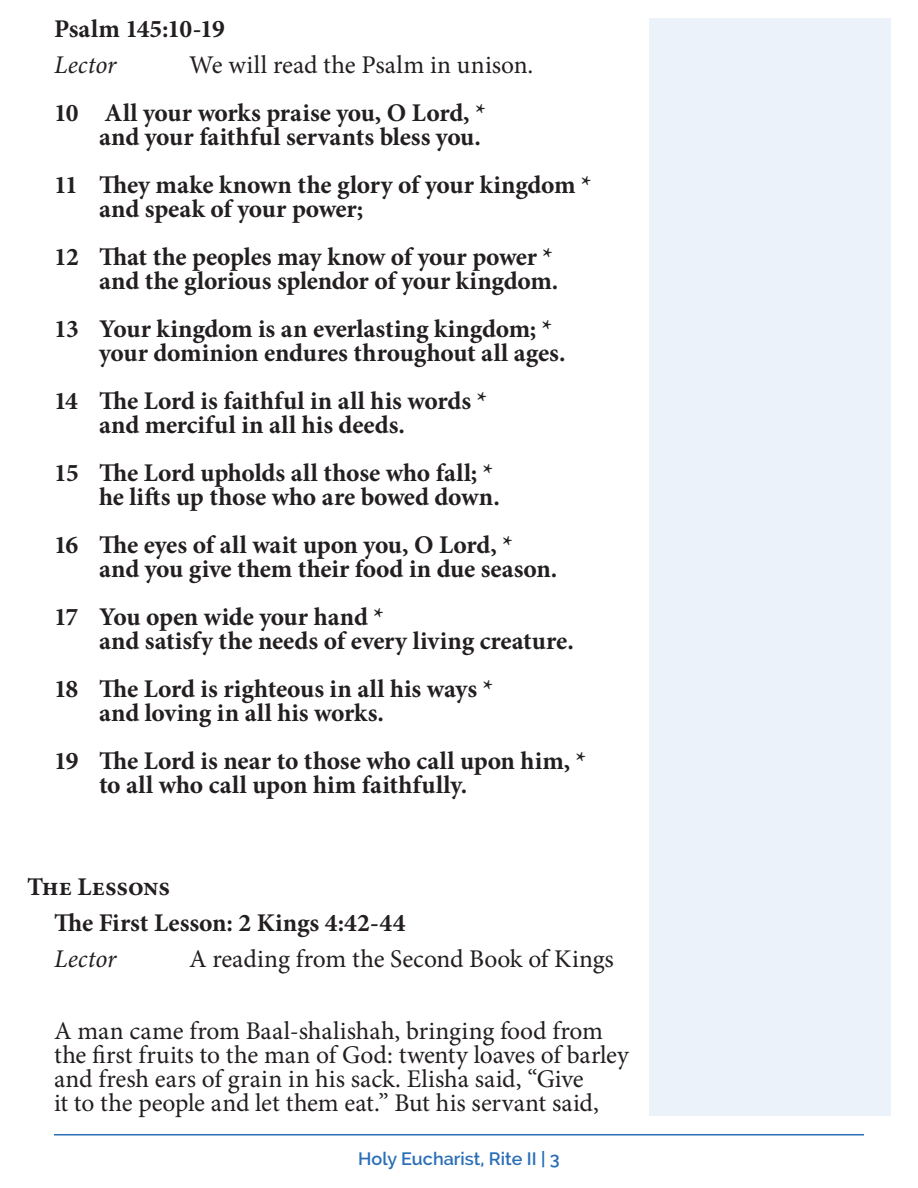
<style>
.page{position:relative;width:918px;height:1188px;background:#fff}
.page>*{position:absolute;margin:0;border:0;box-sizing:border-box;transform-origin:0 0}
.People{font:700 25.5px "Minion Pro";color:#231f20}
.People-2{font:25.5px/24px "Minion Pro";color:#231f20}
.People-3{font:italic 25.5px "Minion Pro";color:#231f20}
.Section_Header{font:700 25.5px "Minion Pro";color:#231f20}
.t1{font:600 18px "Raleway";color:#296eb7}
</style>
<div class="page">
<hr style="left:54px;top:1134px;width:810px;height:2px;background:#296eb7">
<div style="left:649px;top:18px;width:242px;height:1098px;background:#ebf2f9"></div>
<p class="People" style="left:54px;top:10px;width:173px">Psalm 145:10-19</p>
<p class="People-3" style="left:54px;top:47px;width:64px">Lector</p>
<p class="People-2" style="left:189px;top:53px;width:346px">We will read the Psalm in unison.</p>
<p class="People" style="left:54px;top:94px;width:433px">10 All your works praise you, O Lord, *</p>
<p class="People" style="left:99px;top:118px;width:384px">and your faithful servants bless you.</p>
<p class="People" style="left:54px;top:166px;width:539px">11 They make known the glory of your kingdom *</p>
<p class="People" style="left:99px;top:190px;width:266px">and speak of your power;</p>
<p class="People" style="left:54px;top:238px;width:500px">12 That the peoples may know of your power *</p>
<p class="People" style="left:99px;top:262px;width:461px">and the glorious splendor of your kingdom.</p>
<p class="People" style="left:54px;top:310px;width:500px">13 Your kingdom is an everlasting kingdom; *</p>
<p class="People" style="left:99px;top:334px;width:468px">your dominion endures throughout all ages.</p>
<p class="People" style="left:54px;top:382px;width:435px">14 The Lord is faithful in all his words *</p>
<p class="People" style="left:99px;top:406px;width:308px">and merciful in all his deeds.</p>
<p class="People" style="left:54px;top:454px;width:441px">15 The Lord upholds all those who fall; *</p>
<p class="People" style="left:99px;top:478px;width:402px">he lifts up those who are bowed down.</p>
<p class="People" style="left:54px;top:526px;width:460px">16 The eyes of all wait upon you, O Lord, *</p>
<p class="People" style="left:99px;top:550px;width:460px">and you give them their food in due season.</p>
<p class="People" style="left:54px;top:598px;width:331px">17 You open wide your hand *</p>
<p class="People" style="left:99px;top:622px;width:476px">and satisfy the needs of every living creature.</p>
<p class="People" style="left:54px;top:670px;width:441px">18 The Lord is righteous in all his ways *</p>
<p class="People" style="left:99px;top:694px;width:286px">and loving in all his works.</p>
<p class="People" style="left:54px;top:742px;width:534px">19 The Lord is near to those who call upon him, *</p>
<p class="People" style="left:99px;top:766px;width:370px">to all who call upon him faithfully.</p>
<p class="Section_Header" style="left:27px;top:868px;width:144px">The Lessons</p>
<p class="People" style="left:54px;top:904px;width:353px">The First Lesson: 2 Kings 4:42-44</p>
<p class="People-3" style="left:54px;top:941px;width:64px">Lector</p>
<p class="People-2" style="left:189px;top:947px;width:426px">A reading from the Second Book of Kings</p>
<p class="People-2" style="left:54px;top:1019px;width:576px">A man came from Baal-shalishah, bringing food from the first fruits to the man of God: twenty loaves of barley and fresh ears of grain in his sack. Elisha said, “Give<br>it to the people and let them eat.” But his servant said,</p>
<p class="t1" style="left:358px;top:1149px;width:203px">Holy Eucharist, Rite II | 3</p>
</div>
